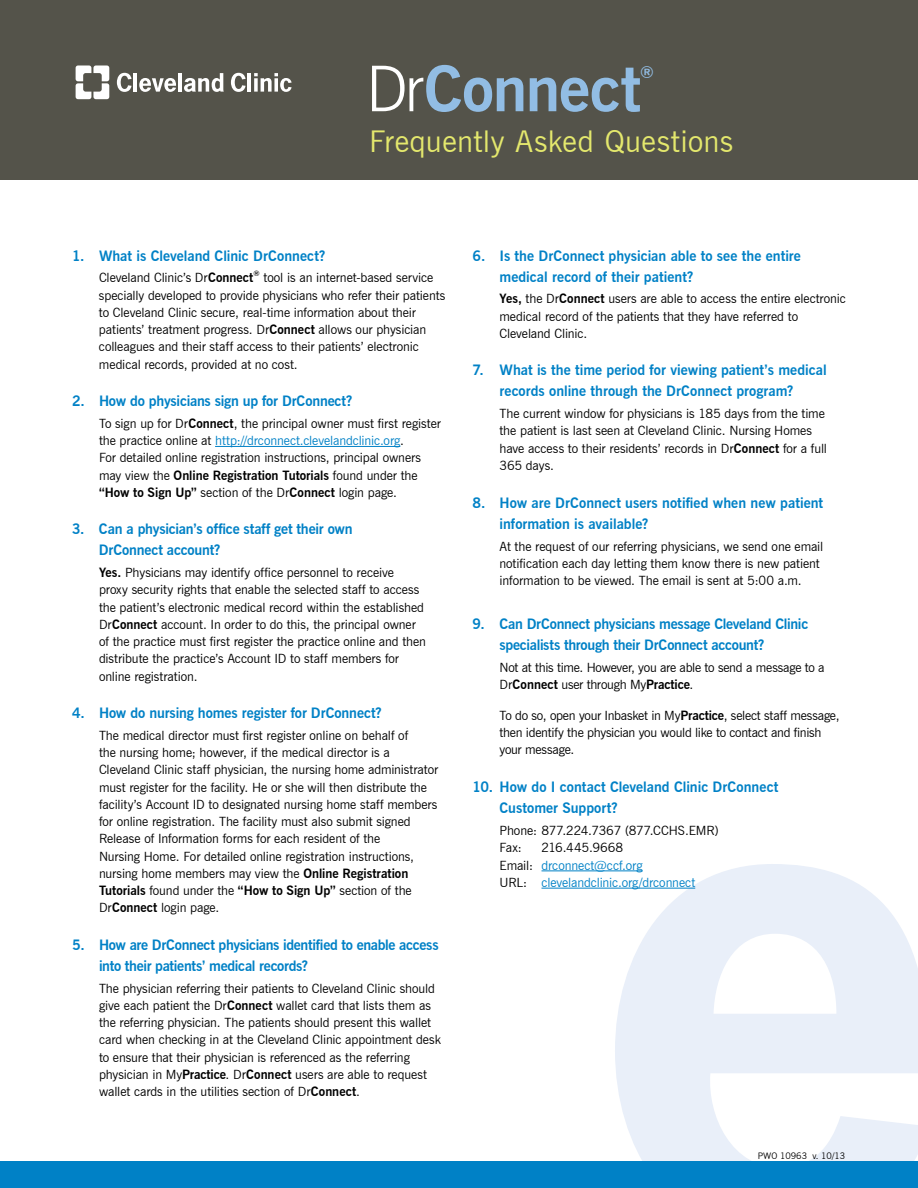
<style>
.page{position:relative;width:918px;height:1188px;background:#fff}
.page>*{position:absolute;margin:0;border:0;box-sizing:border-box;transform-origin:0 0}
.t1{font:700 63px "News Gothic BT";letter-spacing:-.015em;color:#92bde4}
.t2{font:30px "News Gothic BT";letter-spacing:.01em;color:#e4e86d}
.t3{font:700 16.5px "News Gothic BT";color:#92bde4}
.t4{font:700 14.25px/21px "News Gothic BT";letter-spacing:-.005em;color:#0081c6}
.t5{font:12.75px/17.2px "News Gothic BT";letter-spacing:-.005em;color:#000}
.t6{font:12.75px/17.2px "News Gothic BT";letter-spacing:-.005em;color:#0081c6}
.t7{font:9px "News Gothic BT";color:#000}
.t8{font:700 7.5px "News Gothic BT";color:#000}
.s1{font-weight:300;color:#fff}
.s2{font-weight:700}
.s3{color:#0081c6}
.s4{color:#000}
</style>
<div class="page">
<svg style="left:615px;top:864px;width:303px;height:297px;fill:#e9eff9"></svg>
<div style="left:0;top:1161px;width:918px;height:27px;background:#0081c6"></div>
<hr style="left:215px;top:446px;width:185px;height:1px;background:#0081c6">
<hr style="left:542px;top:871px;width:101px;height:1px;background:#0081c6">
<hr style="left:542px;top:888px;width:153px;height:1px;background:#0081c6">
<div style="left:0;top:0;width:918px;height:180px;background:#54534a"></div>
<svg style="left:76px;top:65px;width:33px;height:34px"></svg>
<svg style="left:117px;top:73px;width:15px;height:19px"></svg>
<hr style="left:134px;top:73px;width:3px;height:19px;background:#fff">
<svg style="left:139px;top:78px;width:37px;height:14px"></svg>
<hr style="left:178px;top:73px;width:4px;height:19px;background:#fff">
<svg style="left:231px;top:73px;width:15px;height:19px"></svg>
<hr style="left:248px;top:73px;width:3px;height:19px;background:#fff">
<svg style="left:254px;top:73px;width:38px;height:19px"></svg>
<svg style="left:184px;top:73px;width:40px;height:19px"></svg>
<h1 class="t1" style="left:366px;top:51px;width:277px"><span class="s1">Dr</span>Connect</h1>
<p class="t3" style="left:640px;top:62px;width:15px">®</p>
<h2 class="t2" style="left:369px;top:123px;width:366px">Frequently Asked Questions</h2>
<p class="t4" style="left:72px;top:245px;width:255px">1. What is Cleveland Clinic DrConnect?</p>
<p class="t5" style="left:99px;top:269px;width:156px">Cleveland Clinic’s Dr<span class="s2">Connect</span></p>
<p class="t8" style="left:254px;top:269px;width:8px">®</p>
<p class="t5" style="left:99px;top:269px;width:348px;text-indent:165px">tool is an internet-based service specially developed to provide physicians who refer their patients to Cleveland Clinic secure, real-time information about their patients’ treatment progress. Dr<span class="s2">Connect</span> allows our physician colleagues and their staff access to their patients’ electronic medical records, provided at no cost.</p>
<p class="t4" style="left:72px;top:391px;width:282px">2. How do physicians sign up for DrConnect?</p>
<p class="t5" style="left:99px;top:415px;width:343px">To sign up for Dr<span class="s2">Connect</span>, the principal owner must first register the practice online at <span class="s3">http://drconnect.clevelandclinic.org</span>.<br>For detailed online registration instructions, principal owners may view the <span class="s2">Online Registration Tutorials</span> found under the <span class="s2">“How to Sign Up”</span> section of the Dr<span class="s2">Connect</span> login page.</p>
<p class="t4" style="left:99px;top:519px;width:255px;text-indent:-27px">3. Can a physician’s office staff get their own<br>DrConnect account?</p>
<p class="t5" style="left:99px;top:564px;width:329px"><span class="s2">Yes.</span> Physicians may identify office personnel to receive proxy security rights that enable the selected staff to access the patient’s electronic medical record within the established Dr<span class="s2">Connect</span> account. In order to do this, the principal owner of the practice must first register the practice online and then distribute the practice’s Account ID to staff members for online registration.</p>
<p class="t4" style="left:72px;top:703px;width:311px">4. How do nursing homes register for DrConnect?</p>
<p class="t5" style="left:99px;top:727px;width:341px">The medical director must first register online on behalf of<br>the nursing home; however, if the medical director is a Cleveland Clinic staff physician, the nursing home administrator must register for the facility. He or she will then distribute the facility’s Account ID to designated nursing home staff members for online registration. The facility must also submit signed Release of Information forms for each resident of the<br>Nursing Home. For detailed online registration instructions, nursing home members may view the <span class="s2">Online Registration Tutorials</span> found under the <span class="s2">“How to Sign Up”</span> section of the Dr<span class="s2">Connect</span> login page.</p>
<p class="t4" style="left:99px;top:934px;width:341px;text-indent:-27px">5. How are DrConnect physicians identified to enable access into their patients’ medical records?</p>
<p class="t5" style="left:99px;top:979px;width:343px">The physician referring their patients to Cleveland Clinic should give each patient the Dr<span class="s2">Connect</span> wallet card that lists them as the referring physician. The patients should present this wallet card when checking in at the Cleveland Clinic appointment desk to ensure that their physician is referenced as the referring physician in My<span class="s2">Practice</span>. Dr<span class="s2">Connect</span> users are able to request wallet cards in the utilities section of Dr<span class="s2">Connect</span>.</p>
<p class="t4" style="left:500px;top:245px;width:303px;text-indent:-27px">6. Is the DrConnect physician able to see the entire medical record of their patient?</p>
<p class="t5" style="left:499px;top:290px;width:348px"><span class="s2">Yes,</span> the Dr<span class="s2">Connect</span> users are able to access the entire electronic medical record of the patients that they have referred to<br>Cleveland Clinic.</p>
<p class="t4" style="left:472px;top:360px;width:356px;text-align:center">7. What is the time period for viewing patient’s medical records online through the DrConnect program?</p>
<p class="t5" style="left:499px;top:405px;width:329px">The current window for physicians is 185 days from the time the patient is last seen at Cleveland Clinic. Nursing Homes have access to their residents’ records in Dr<span class="s2">Connect</span> for a full 365 days.</p>
<p class="t4" style="left:500px;top:492px;width:325px;text-indent:-27px">8. How are DrConnect users notified when new patient information is available?</p>
<p class="t5" style="left:500px;top:538px;width:325px">At the request of our referring physicians, we send one email notification each day letting them know there is new patient information to be viewed. The email is sent at 5:00 a.m.</p>
<p class="t4" style="left:500px;top:613px;width:310px;text-indent:-27px">9. Can DrConnect physicians message Cleveland Clinic specialists through their DrConnect account?</p>
<p class="t5" style="left:500px;top:658px;width:327px">Not at this time. However, you are able to send a message to a<br>Dr<span class="s2">Connect</span> user through My<span class="s2">Practice</span>.</p>
<p class="t5" style="left:500px;top:706px;width:342px">To do so, open your Inbasket in My<span class="s2">Practice</span>, select staff message, then identify the physician you would like to contact and finish your message.</p>
<p class="t4" style="left:500px;top:777px;width:280px;text-indent:-27px">10. How do I contact Cleveland Clinic DrConnect<br>Customer Support?</p>
<p class="t5" style="left:500px;top:822px;width:221px">Phone: 877.224.7367 (877.CCHS.EMR)<br>Fax:</p>
<p class="t6" style="left:500px;top:839px;width:197px;text-indent:42px"><span class="s4">216.445.9668<br>Email:</span> drconnect@ccf.org<br><span class="s4">URL:</span> clevelandclinic.org/drconnect</p>
<p class="t7" style="left:758px;top:1150px;width:89px">PWO 10963 v. 10/13</p>
</div>
